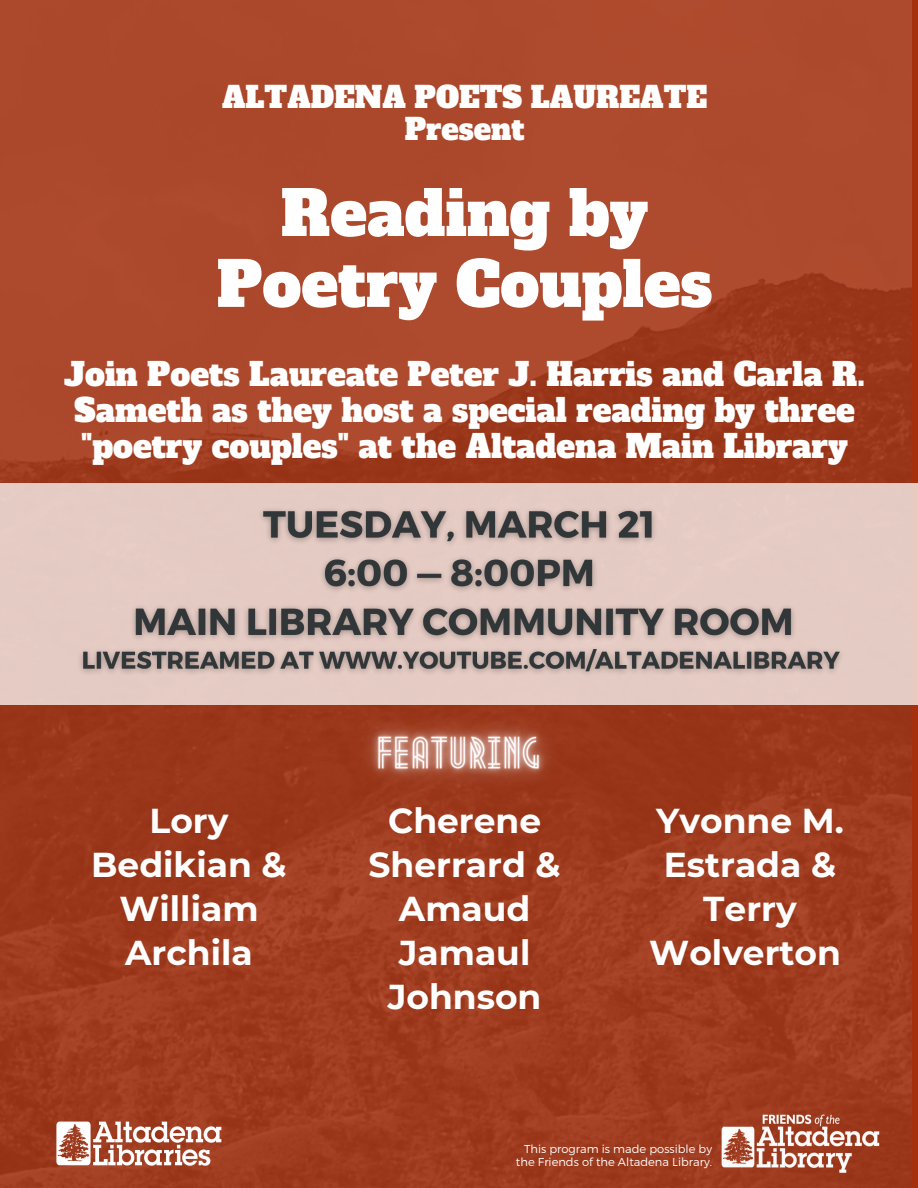
<style>
.page{position:relative;width:918px;height:1188px;background:#fff}
.page>*{position:absolute;margin:0;border:0;box-sizing:border-box;transform-origin:0 0}
.t1{font:61.65px/70.8px "Alfa Slab One";color:#fff;text-align:center}
.t2{font:700 34.5px/43.8px "Montserrat";color:#fff;text-align:center}
.t3{font:31.5px/36px "Alfa Slab One";color:#fff;text-align:center}
.t4{font:29.1px/32.7px "Alfa Slab One";color:#fff;text-align:center}
.t5{font:300 11.4px/12.5px "Montserrat";color:#fff;text-align:right}
</style>
<div class="page">
<img style="left:0;top:0;width:912px;height:1188px">
<div style="left:0;top:483px;width:918px;height:222px;background:#e4cbc3"></div>
<img style="left:55px;top:1120px;width:169px;height:47px">
<img style="left:712px;top:1113px;width:173px;height:62px">
<img style="left:80px;top:509px;width:761px;height:165px">
<img style="left:330px;top:705px;width:260px;height:120px">
<p class="t4" style="left:222px;top:81px;width:486px">ALTADENA POETS LAUREATE<br>Present</p>
<h1 class="t1" style="left:217px;top:179px;width:497px">Reading by<br>Poetry Couples</h1>
<p class="t3" style="left:64px;top:357px;width:802px">Join Poets Laureate Peter J. Harris and Carla R.<br>Sameth as they host a special reading by three "poetry couples" at the Altadena Main Library</p>
<p class="t2" style="left:91px;top:799px;width:197px">Lory<br>Bedikian &amp;<br>William<br>Archila</p>
<p class="t2" style="left:369px;top:799px;width:194px">Cherene<br>Sherrard &amp;<br>Amaud<br>Jamaul<br>Johnson</p>
<p class="t2" style="left:649px;top:799px;width:196px">Yvonne M.<br>Estrada &amp;<br>Terry<br>Wolverton</p>
<p class="t5" style="left:516px;top:1142px;width:198px">This program is made possible by the Friends of the Altadena Library.</p>
</div>
